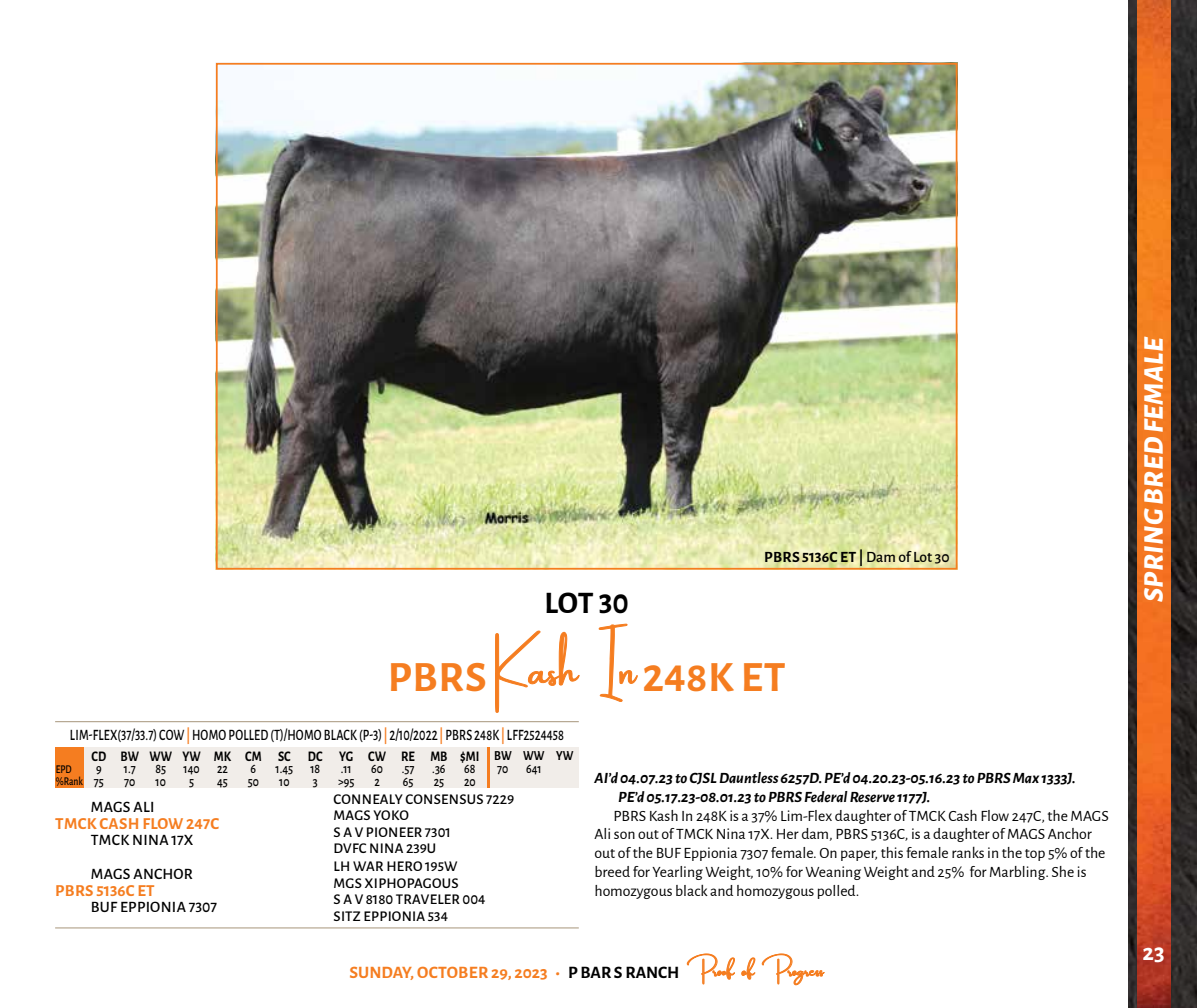
<style>
.page{position:relative;width:1197px;height:1008px;background:#fff}
.page>*{position:absolute;margin:0;border:0;box-sizing:border-box;transform-origin:0 0}
.t1{font:700 43.4px "Alegreya Sans";letter-spacing:.02em;color:#f57d20}
.t2{font:700 31.5px "Alegreya Sans";color:#000}
.t3{font:italic 800 28px "Alegreya Sans";letter-spacing:.02em;color:#fff}
.t4{font:700 24.5px "Alegreya Sans";color:#fff}
.t5{font:700 17.5px "Alegreya Sans";color:#f57d20}
.t6{font:700 16.8px "Alegreya Sans";letter-spacing:.02em;color:#f57d20}
.t7{font:500 15.92px "Alegreya Sans";letter-spacing:.02em;color:#000;scale:.77 1}
.t8{font:500 15.92px "Alegreya Sans";letter-spacing:.02em;color:#000}
.t9{font:15.75px/18.9px "Alegreya Sans";color:#000}
.t10{font:italic 700 15.75px/18.9px "Alegreya Sans";color:#000}
.t11{font:700 15.75px "Alegreya Sans";letter-spacing:.015em;color:#000}
.t12{font:500 14.88px/16.3px "Alegreya Sans";letter-spacing:.02em;color:#000}
.t13{font:700 14.7px "Alegreya Sans";color:#000;scale:.85 1}
.t14{font:500 13.83px "Alegreya Sans";color:#000;scale:.85 1}
.t15{font:500 11.9px/12.4px "Alegreya Sans";color:#000;scale:.8 1}
.s1{font-weight:500}
.s2{font-family:"Amsterdam";font-weight:400;font-size:84px}
.s3{font-weight:700;color:#f57d20}
.s4{font-size:13.83px}
.s5{color:#000}
.s6{font-family:"Amsterdam";font-weight:400;font-size:31.5px}
</style>
<div class="page">
<div style="left:55px;top:747px;width:524px;height:41px;background:#f1ede9"></div>
<hr style="left:487px;top:747px;width:3px;height:41px;background:#f57d20">
<div style="left:55px;top:747px;width:29px;height:41px;background:#f57d20"></div>
<hr style="left:55px;top:927px;width:524px;height:1px;background:#a7957b">
<hr style="left:55px;top:721px;width:524px;height:1px;background:#a7957b">
<img style="left:219px;top:66px;width:735px;height:501px">
<img style="left:1129px;top:0;width:68px;height:1008px">
<img style="left:1137px;top:0;width:34px;height:1008px">
<h2 class="t2" style="left:545px;top:579px;width:86px">LOT 30</h2>
<p class="t11" style="left:764px;top:545px;width:187px">PBRS 5136C ET | <span class="s1">Dam of Lot 30</span></p>
<h1 class="t1" style="left:388px;top:645px;width:400px">PBRS <span class="s2">Kash In</span> 248K ET</h1>
<p class="t7" style="left:70px;top:723px;width:643px">LIM-FLEX(37/33.7) COW <span class="s3">|</span> HOMO POLLED (T)/HOMO BLACK (P-3) <span class="s3">|</span> 2/10/2022 <span class="s3">|</span> PBRS 248K <span class="s3">|</span> LFF2524458</p>
<p class="t13" style="left:92px;top:745px;width:568px">CD BW WW YW MK CM SC DC YG CW RE MB $MI <span class="s4">BW WW YW</span></p>
<p class="t14" style="left:96px;top:759px;width:8px">9</p>
<p class="t14" style="left:124px;top:759px;width:15px">1.7</p>
<p class="t14" style="left:155px;top:759px;width:14px">85</p>
<p class="t14" style="left:184px;top:759px;width:20px">140</p>
<p class="t14" style="left:217px;top:759px;width:14px">22</p>
<p class="t14" style="left:251px;top:759px;width:8px">6</p>
<p class="t14" style="left:276px;top:759px;width:54px">1.45 18</p>
<p class="t14" style="left:341px;top:759px;width:14px">.11</p>
<p class="t14" style="left:371px;top:759px;width:15px">60</p>
<p class="t14" style="left:402px;top:759px;width:16px">.57</p>
<p class="t14" style="left:432px;top:759px;width:17px">.36</p>
<p class="t14" style="left:464px;top:759px;width:15px">68</p>
<p class="t14" style="left:497px;top:759px;width:15px">70</p>
<p class="t14" style="left:526px;top:759px;width:20px">641</p>
<p class="t14" style="left:94px;top:771px;width:13px">75</p>
<p class="t14" style="left:124px;top:771px;width:15px">70</p>
<p class="t14" style="left:156px;top:771px;width:14px">10</p>
<p class="t14" style="left:189px;top:771px;width:7px">5</p>
<p class="t14" style="left:217px;top:771px;width:14px">45</p>
<p class="t14" style="left:248px;top:771px;width:15px">50</p>
<p class="t14" style="left:279px;top:771px;width:14px">10</p>
<p class="t14" style="left:313px;top:771px;width:7px">3</p>
<p class="t14" style="left:338px;top:771px;width:21px">&gt;95</p>
<p class="t14" style="left:374px;top:771px;width:8px">2</p>
<p class="t14" style="left:403px;top:771px;width:14px">65</p>
<p class="t14" style="left:434px;top:771px;width:14px">25</p>
<p class="t14" style="left:464px;top:771px;width:15px">20</p>
<p class="t15" style="left:56px;top:762px;width:35px">EPD %Rank</p>
<p class="t10" style="left:618px;top:767px;width:459px;text-indent:-24px">AI’d 04.07.23 to CJSL Dauntless 6257D. PE’d 04.20.23-05.16.23 to PBRS Max 1333J.<br>PE’d 05.17.23-08.01.23 to PBRS Federal Reserve 1177J.</p>
<p class="t9" style="left:595px;top:805px;width:516px;text-indent:19px">PBRS Kash In 248K is a 37% Lim-Flex daughter of TMCK Cash Flow 247C, the MAGS Ali son out of TMCK Nina 17X. Her dam, PBRS 5136C, is a daughter of MAGS Anchor out of the BUF Eppionia 7307 female. On paper, this female ranks in the top 5% of the breed for Yearling Weight, 10% for Weaning Weight and 25% for Marbling. She is homozygous black and homozygous polled.</p>
<p class="t12" style="left:334px;top:790px;width:182px">CONNEALY CONSENSUS 7229<br>MAGS YOKO</p>
<p class="t8" style="left:91px;top:795px;width:65px">MAGS ALI</p>
<p class="t6" style="left:55px;top:811px;width:165px">TMCK CASH FLOW 247C</p>
<p class="t8" style="left:91px;top:828px;width:104px">TMCK NINA 17X</p>
<p class="t12" style="left:334px;top:823px;width:119px">S A V PIONEER 7301<br>DVFC NINA 239U</p>
<p class="t12" style="left:334px;top:857px;width:127px">LH WAR HERO 195W<br>MGS XIPHOPAGOUS</p>
<p class="t8" style="left:91px;top:863px;width:104px">MAGS ANCHOR</p>
<p class="t6" style="left:55px;top:878px;width:101px">PBRS 5136C ET</p>
<p class="t8" style="left:91px;top:895px;width:128px">BUF EPPIONIA 7307</p>
<p class="t12" style="left:334px;top:890px;width:154px">S A V 8180 TRAVELER 004<br>SITZ EPPIONIA 534</p>
<h3 class="t3" style="left:1133px;top:602px;width:267px;rotate:-90deg">SPRING BRED FEMALE</h3>
<p class="t5" style="left:350px;top:960px;width:476px">SUNDAY, OCTOBER 29, 2023 • <span class="s5">P BAR S RANCH</span> <span class="s6">Proof of Progress</span></p>
<h3 class="t4" style="left:1143px;top:934px;width:24px">23</h3>
</div>
